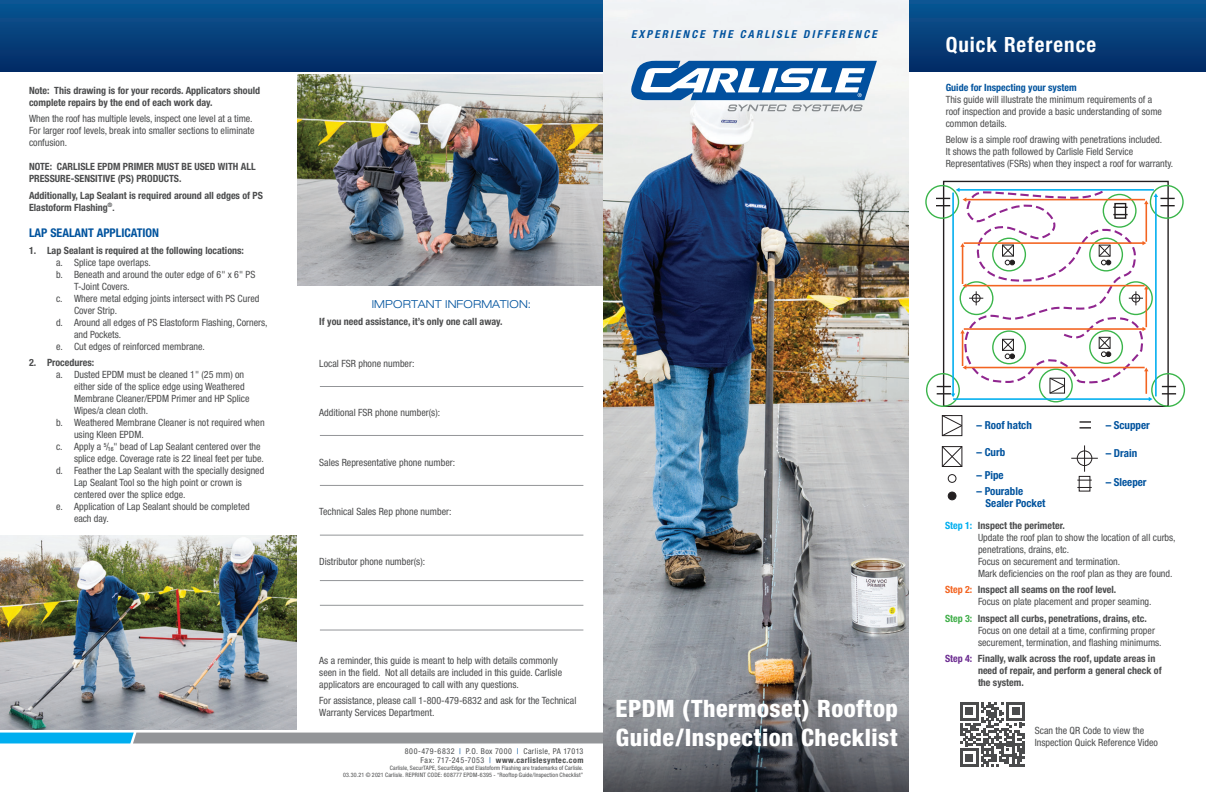
<style>
.page{position:relative;width:1206px;height:792px;background:#fff}
.page>*{position:absolute;margin:0;border:0;box-sizing:border-box;transform-origin:0 0}
.t1{font:800 condensed 24px/28.8px "Helvetica Neue";letter-spacing:.02em;color:#fff}
.t2{font:700 condensed 21px "Helvetica Neue";letter-spacing:.045em;color:#fff}
.t3{font:700 condensed 12px "Helvetica Neue";color:#01539e}
.t4{font:700 condensed 11px/12px "Helvetica Neue";color:#01539e}
.t5{font:italic 700 condensed 11px "Helvetica Neue";letter-spacing:.205em;color:#01539e}
.t6{font:300 expanded 11px "Helvetica Neue";letter-spacing:.015em;color:#01539e}
.t7{font:condensed 10px/12px "Helvetica Neue";color:#4b4c4d}
.t8{font:700 condensed 10px/12px "Helvetica Neue";color:#4b4c4d}
.t9{font:700 condensed 10px "Helvetica Neue";color:#01539e}
.t10{font:condensed 8px/9px "Helvetica Neue";letter-spacing:.05em;color:#4b4c4d;text-align:right}
.t11{font:condensed 6px "Helvetica Neue";letter-spacing:.02em;color:#4b4c4d}
.s1{font-family:"Avant Garde";font-weight:600;font-stretch:normal}
.s2{font-weight:500;font-size:5.8px}
.s3{color:#01539e}
.s4{font-weight:700}
.s5{color:#00aeef}
.s6{color:#f36421}
.s7{color:#40ae49}
.s8{color:#6c2c91}
</style>
<div class="page">
<svg style="left:0;top:733px;width:603px;height:10px;background:#739aab"></svg>
<div style="left:0;top:0;width:1206px;height:72px;background:linear-gradient(to bottom,#095794,#042b64)"></div>
<img style="left:603px;top:0;width:306px;height:792px">
<svg style="left:631px;top:61px;width:246px;height:50px"></svg>
<div style="left:1039px;top:369px;width:34px;height:33px;border:1px solid #3ab54a;border-radius:50%"></div>
<div style="left:925px;top:185px;width:34px;height:34px;border:1px solid #3ab54a;border-radius:50%"></div>
<div style="left:926px;top:373px;width:34px;height:34px;border:1px solid #3ab54a;border-radius:50%"></div>
<div style="left:1151px;top:373px;width:34px;height:34px;border:1px solid #3ab54a;border-radius:50%"></div>
<div style="left:1150px;top:185px;width:34px;height:34px;border:1px solid #3ab54a;border-radius:50%"></div>
<svg style="left:936px;top:188px;width:240px;height:213px"></svg>
<svg style="left:941px;top:446px;width:22px;height:21px"></svg>
<div style="left:948px;top:492px;width:8px;height:8px;background:#231f20;border-radius:50%"></div>
<div style="left:948px;top:492px;width:8px;height:8px;border:1px solid #231f20;border-radius:50%"></div>
<div style="left:948px;top:474px;width:8px;height:9px;border:1px solid #231f20;border-radius:50%"></div>
<svg style="left:941px;top:415px;width:22px;height:22px"></svg>
<svg style="left:1080px;top:421px;width:11px;height:8px"></svg>
<svg style="left:1071px;top:445px;width:27px;height:27px"></svg>
<div style="left:1079px;top:476px;width:11px;height:15px;border:1px solid #231f20"></div>
<img style="left:0;top:535px;width:297px;height:195px">
<img style="left:297px;top:74px;width:306px;height:212px">
<hr style="left:320px;top:386px;width:263px;height:1px;background:#939598">
<hr style="left:320px;top:485px;width:263px;height:1px;background:#939598">
<hr style="left:320px;top:630px;width:263px;height:1px;background:#939598">
<hr style="left:320px;top:580px;width:263px;height:1px;background:#939598">
<hr style="left:320px;top:435px;width:263px;height:1px;background:#939598">
<hr style="left:320px;top:535px;width:263px;height:1px;background:#939598">
<hr style="left:320px;top:605px;width:263px;height:1px;background:#939598">
<svg style="left:960px;top:702px;width:65px;height:65px"></svg>
<p class="t8" style="left:29px;top:84px;width:233px">Note: This drawing is for your records. Applicators should complete repairs by the end of each work day.</p>
<p class="t7" style="left:29px;top:113px;width:225px">When the roof has multiple levels, inspect one level at a time.</p>
<p class="t7" style="left:29px;top:125px;width:227px">For larger roof levels, break into smaller sections to eliminate confusion.</p>
<p class="t8" style="left:29px;top:161px;width:228px">NOTE: CARLISLE EPDM PRIMER MUST BE USED WITH ALL<br>PRESSURE-SENSITIVE (PS) PRODUCTS.</p>
<p class="t8" style="left:29px;top:189px;width:236px">Additionally, Lap Sealant is required around all edges of PS<br>Elastoform Flashing<sup>®</sup><span class="s1">.</span></p>
<p class="t3" style="left:29px;top:226px;width:132px">LAP SEALANT APPLICATION</p>
<p class="t8" style="left:29px;top:244px;width:216px">1. Lap Sealant is required at the following locations:</p>
<p class="t7" style="left:56px;top:256px;width:96px">a. Splice tape overlaps.</p>
<p class="t7" style="left:74px;top:268px;width:183px;text-indent:-18px">b. Beneath and around the outer edge of 6" x 6" PS<br>T-Joint Covers.</p>
<p class="t7" style="left:74px;top:292px;width:187px;text-indent:-18px">c. Where metal edging joints intersect with PS Cured<br>Cover Strip.</p>
<p class="t7" style="left:74px;top:316px;width:195px;text-indent:-18px">d. Around all edges of PS Elastoform Flashing, Corners, and Pockets.</p>
<p class="t7" style="left:56px;top:340px;width:151px">e. Cut edges of reinforced membrane.</p>
<p class="t8" style="left:29px;top:357px;width:67px">2. Procedures:</p>
<p class="t7" style="left:74px;top:369px;width:177px;text-indent:-18px">a. Dusted EPDM must be cleaned 1" (25 mm) on either side of the splice edge using Weathered Membrane Cleaner/EPDM Primer and HP Splice Wipes/a clean cloth.</p>
<p class="t7" style="left:74px;top:417px;width:192px;text-indent:-18px">b. Weathered Membrane Cleaner is not required when using Kleen EPDM.</p>
<p class="t7" style="left:74px;top:441px;width:191px;text-indent:-18px">c. Apply a <sup>5</sup>/<span class="s2">16</span>" bead of Lap Sealant centered over the splice edge. Coverage rate is 22 lineal feet per tube.</p>
<p class="t7" style="left:74px;top:465px;width:192px;text-indent:-18px">d. Feather the Lap Sealant with the specially designed<br>Lap Sealant Tool so the high point or crown is centered over the splice edge.</p>
<p class="t7" style="left:74px;top:501px;width:177px;text-indent:-18px">e. Application of Lap Sealant should be completed each day.</p>
<p class="t5" style="left:631px;top:27px;width:247px">EXPERIENCE THE CARLISLE DIFFERENCE</p>
<p class="t2" style="left:946px;top:32px;width:152px">Quick Reference</p>
<p class="t9" style="left:946px;top:81px;width:132px">Guide for Inspecting your system</p>
<p class="t7" style="left:946px;top:93px;width:218px">This guide will illustrate the minimum requirements of a roof inspection and provide a basic understanding of some common details.</p>
<p class="t7" style="left:946px;top:133px;width:229px">Below is a simple roof drawing with penetrations included.<br>It shows the path followed by Carlisle Field Service<br>Representatives (FSRs) when they inspect a roof for warranty.</p>
<p class="t6" style="left:372px;top:298px;width:161px">IMPORTANT INFORMATION:</p>
<p class="t8" style="left:319px;top:315px;width:185px">If you need assistance, it’s only one call away.</p>
<p class="t7" style="left:319px;top:357px;width:97px">Local FSR phone number:</p>
<p class="t7" style="left:319px;top:406px;width:122px">Additional FSR phone number(s):</p>
<p class="t7" style="left:319px;top:456px;width:137px">Sales Representative phone number:</p>
<p class="t7" style="left:319px;top:505px;width:134px">Technical Sales Rep phone number:</p>
<p class="t7" style="left:319px;top:555px;width:107px">Distributor phone number(s):</p>
<p class="t7" style="left:319px;top:654px;width:244px">As a reminder, this guide is meant to help with details commonly seen in the field. Not all details are included in this guide. Carlisle applicators are encouraged to call with any questions.</p>
<p class="t7" style="left:319px;top:694px;width:259px">For assistance, please call 1-800-479-6832 and ask for the Technical<br>Warranty Services Department.</p>
<p class="t10" style="left:405px;top:746px;width:180px">800-479-6832 <span class="s3">|</span> P.O. Box 7000 <span class="s3">|</span> Carlisle, PA 17013<br>Fax: 717-245-7053 <span class="s3">|</span> <span class="s4">www.carlislesyntec.com</span></p>
<p class="t11" style="left:390px;top:765px;width:195px">Carlisle, SecurTAPE, SecurEdge, and Elastoform Flashing are trademarks of Carlisle.</p>
<p class="t11" style="left:343px;top:772px;width:242px">03.30.21 © 2021 Carlisle. REPRINT CODE: 608777 EPDM-6395 - “Rooftop Guide/Inspection Checklist”</p>
<p class="t1" style="left:616px;top:693px;width:284px">EPDM (Thermoset) Rooftop<br>Guide/Inspection Checklist</p>
<p class="t4" style="left:977px;top:419px;width:57px">– Roof hatch</p>
<p class="t4" style="left:977px;top:446px;width:30px">– Curb</p>
<p class="t4" style="left:977px;top:469px;width:29px">– Pipe</p>
<p class="t4" style="left:986px;top:485px;width:61px;text-indent:-9px">– Pourable<br>Sealer Pocket</p>
<p class="t4" style="left:1106px;top:419px;width:46px">– Scupper</p>
<p class="t4" style="left:1106px;top:447px;width:33px">– Drain</p>
<p class="t4" style="left:1106px;top:476px;width:42px">– Sleeper</p>
<p class="t8" style="left:945px;top:519px;width:121px"><span class="s5">Step 1:</span> Inspect the perimeter.</p>
<p class="t7" style="left:978px;top:531px;width:199px">Update the roof plan to show the location of all curbs, penetrations, drains, etc.</p>
<p class="t7" style="left:978px;top:555px;width:144px">Focus on securement and termination.</p>
<p class="t7" style="left:978px;top:567px;width:196px">Mark deficiencies on the roof plan as they are found.</p>
<p class="t8" style="left:945px;top:584px;width:173px"><span class="s6">Step 2:</span> Inspect all seams on the roof level.</p>
<p class="t7" style="left:978px;top:596px;width:175px">Focus on plate placement and proper seaming.</p>
<p class="t8" style="left:945px;top:612px;width:203px"><span class="s7">Step 3:</span> Inspect all curbs, penetrations, drains, etc.</p>
<p class="t7" style="left:978px;top:624px;width:185px">Focus on one detail at a time, confirming proper securement, termination, and flashing minimums.</p>
<p class="t8" style="left:978px;top:653px;width:185px;text-indent:-33px"><span class="s8">Step 4:</span> Finally, walk across the roof, update areas in need of repair, and perform a general check of the system.</p>
<p class="t7" style="left:1035px;top:724px;width:125px">Scan the QR Code to view the<br>Inspection Quick Reference Video</p>
</div>
